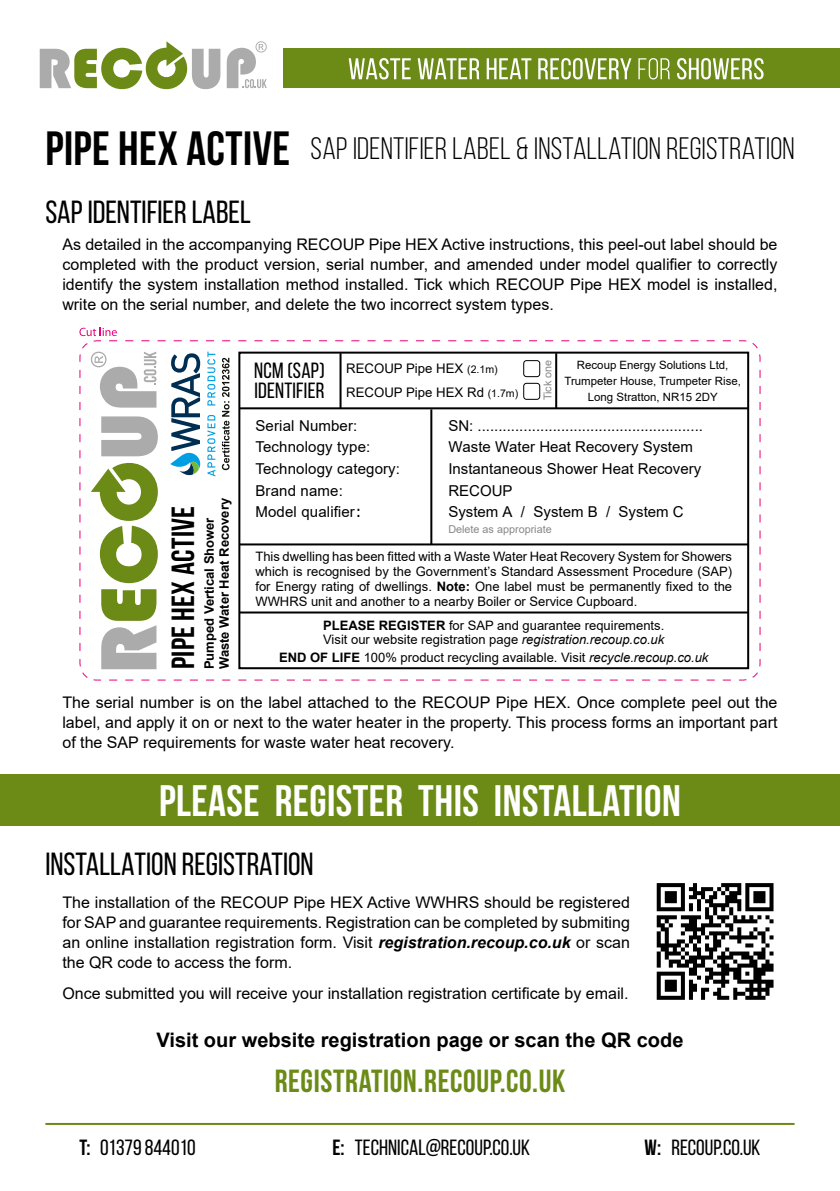
<style>
.page{position:relative;width:840px;height:1191px;background:#fff}
.page>*{position:absolute;margin:0;border:0;box-sizing:border-box;transform-origin:0 0}
.t1{font:700 48px "Bebas Neue";letter-spacing:.01em;color:#000}
.t2{font:700 44px "Bebas Neue";letter-spacing:.01em;color:#fff}
.t3{font:32px "Bebas Neue";color:#000}
.t4{font:700 32px "Bebas Neue";letter-spacing:.02em;color:#6b8a16}
.t5{font:700 32px "Bebas Neue";letter-spacing:.01em;color:#000}
.t6{font:31px "Bebas Neue";letter-spacing:.01em;color:#000}
.t7{font:22px "Bebas Neue";color:#000}
.t8{font:700 20px "Arial";color:#000}
.t9{font:16px/20px "Arial";color:#000;text-align:justify}
.t10{font:15px "Arial";color:#000}
.t11{font:13.2px "Arial";color:#000}
.t12{font:13px/15px "Arial";color:#000;text-align:justify}
.t13{font:700 13px "Arial";color:#000}
.t14{font:11.4px/16px "Arial";color:#000;text-align:center}
.t15{font:10.8px "Arial";color:#878787}
.s1{font-size:10.6px}
.s2{font-family:"Verdana"}
.s3{font-weight:700}
.s4{font-style:italic}
.s5{font-weight:700;font-style:italic}
</style>
<div class="page">
<div style="left:0;top:774px;width:839px;height:51px;background:#6b8a16"></div>
<svg style="left:656px;top:883px;width:117px;height:116px"></svg>
<hr style="left:45px;top:1123px;width:749px;height:2px;background:#6b8a16">
<div style="left:283px;top:48px;width:556px;height:40px;background:#6b8a16"></div>
<svg style="left:40px;top:41px;width:180px;height:48px"></svg>
<svg style="left:226px;top:41px;width:40px;height:47px"></svg>
<svg style="left:348px;top:58px;width:415px;height:21px"></svg>
<svg style="left:93px;top:340px;width:667px;height:341px"></svg>
<svg style="left:79px;top:327px;width:655px;height:353px"></svg>
<p class="t1" style="left:45px;top:122px;width:246px">PIPE HEX ACTIVE</p>
<p class="t6" style="left:310px;top:132px;width:485px">SAP IDENTIFIER LABEL &amp; INSTALLATION REGISTRATION</p>
<p class="t3" style="left:45px;top:194px;width:207px">SAP IDENTIFIER LABEL</p>
<p class="t9" style="left:62px;top:234px;width:716px">As detailed in the accompanying RECOUP Pipe HEX Active instructions, this peel-out label should be completed with the product version, serial number, and amended under model qualifier to correctly identify the system installation method installed. Tick which RECOUP Pipe HEX model is installed, write on the serial number, and delete the two incorrect system types.</p>
<p class="t13" style="left:215px;top:669px;width:172px;rotate:-90deg">Waste Water Heat Recovery</p>
<p class="t5" style="left:165px;top:669px;width:165px;rotate:-90deg">PIPE HEX ACTIVE</p>
<p class="t13" style="left:200px;top:669px;width:153px;rotate:-90deg">Pumped Vertical Shower</p>
<p class="t7" style="left:254px;top:359px;width:72px">NCM (SAP)</p>
<p class="t7" style="left:254px;top:379px;width:72px">IDENTIFIER</p>
<p class="t11" style="left:346px;top:360px;width:153px">RECOUP Pipe HEX <span class="s1">(2.1m)</span></p>
<p class="t11" style="left:346px;top:384px;width:173px">RECOUP Pipe HEX Rd <span class="s1">(1.7m)</span></p>
<p class="t15" style="left:540px;top:400px;width:42px;rotate:-90deg">Tick one</p>
<p class="t14" style="left:576px;top:357px;width:153px">Recoup Energy Solutions Ltd,</p>
<p class="t14" style="left:564px;top:373px;width:178px">Trumpeter House, Trumpeter Rise,<br>Long Stratton, NR15 2DY</p>
<p class="t10" style="left:255px;top:415px;width:103px">Serial Number:</p>
<p class="t10" style="left:255px;top:437px;width:116px">Technology type:</p>
<p class="t10" style="left:255px;top:458px;width:146px">Technology category:</p>
<p class="t10" style="left:255px;top:480px;width:89px">Brand name:</p>
<p class="t10" style="left:255px;top:502px;width:108px">Model qualifier<span class="s2">:</span></p>
<p class="t12" style="left:255px;top:548px;width:478px">This dwelling has been fitted with a Waste Water Heat Recovery System for Showers which is recognised by the Government’s Standard Assessment Procedure (SAP) for Energy rating of dwellings. <span class="s3">Note:</span> One label must be permanently fixed to the WWHRS unit and another to a nearby Boiler or Service Cupboard.</p>
<p class="t10" style="left:448px;top:415px;width:256px">SN: ......................................................</p>
<p class="t10" style="left:448px;top:437px;width:246px">Waste Water Heat Recovery System</p>
<p class="t10" style="left:448px;top:458px;width:254px">Instantaneous Shower Heat Recovery</p>
<p class="t10" style="left:448px;top:480px;width:66px">RECOUP</p>
<p class="t10" style="left:448px;top:502px;width:237px">System A / System B / System C</p>
<p class="t15" style="left:448px;top:522px;width:105px">Delete as appropriate</p>
<p class="t12" style="left:323px;top:617px;width:342px"><span class="s3">PLEASE REGISTER</span> for SAP and guarantee requirements.</p>
<p class="t12" style="left:323px;top:631px;width:342px">Visit our website registration page <span class="s4">registration.recoup.co.uk</span></p>
<p class="t12" style="left:279px;top:649px;width:430px"><span class="s3">END OF LIFE</span> 100% product recycling available. Visit <span class="s4">recycle.recoup.co.uk</span></p>
<p class="t9" style="left:62px;top:692px;width:716px">The serial number is on the label attached to the RECOUP Pipe HEX. Once complete peel out the label, and apply it on or next to the water heater in the property. This process forms an important part of the SAP requirements for waste water heat recovery.</p>
<p class="t2" style="left:159px;top:777px;width:523px">PLEASE REGISTER THIS INSTALLATION</p>
<p class="t3" style="left:45px;top:846px;width:270px">INSTALLATION REGISTRATION</p>
<p class="t9" style="left:62px;top:892px;width:568px">The installation of the RECOUP Pipe HEX Active WWHRS should be registered for SAP and guarantee requirements. Registration can be completed by submiting an online installation registration form. Visit <span class="s5">registration.recoup.co.uk</span> or scan the QR code to access the form.</p>
<p class="t9" style="left:62px;top:983px;width:567px">Once submitted you will receive your installation registration certificate by email.</p>
<p class="t8" style="left:156px;top:1025px;width:528px">Visit our website registration page or scan the QR code</p>
<p class="t4" style="left:274px;top:1063px;width:292px">REGISTRATION.RECOUP.CO.UK</p>
<p class="t7" style="left:79px;top:1135px;width:118px"><span class="s3">T:</span> 01379 844010</p>
<p class="t7" style="left:332px;top:1135px;width:199px"><span class="s3">E:</span> TECHNICAL@RECOUP.CO.UK</p>
<p class="t7" style="left:644px;top:1135px;width:117px"><span class="s3">W:</span> RECOUP.CO.UK</p>
</div>
